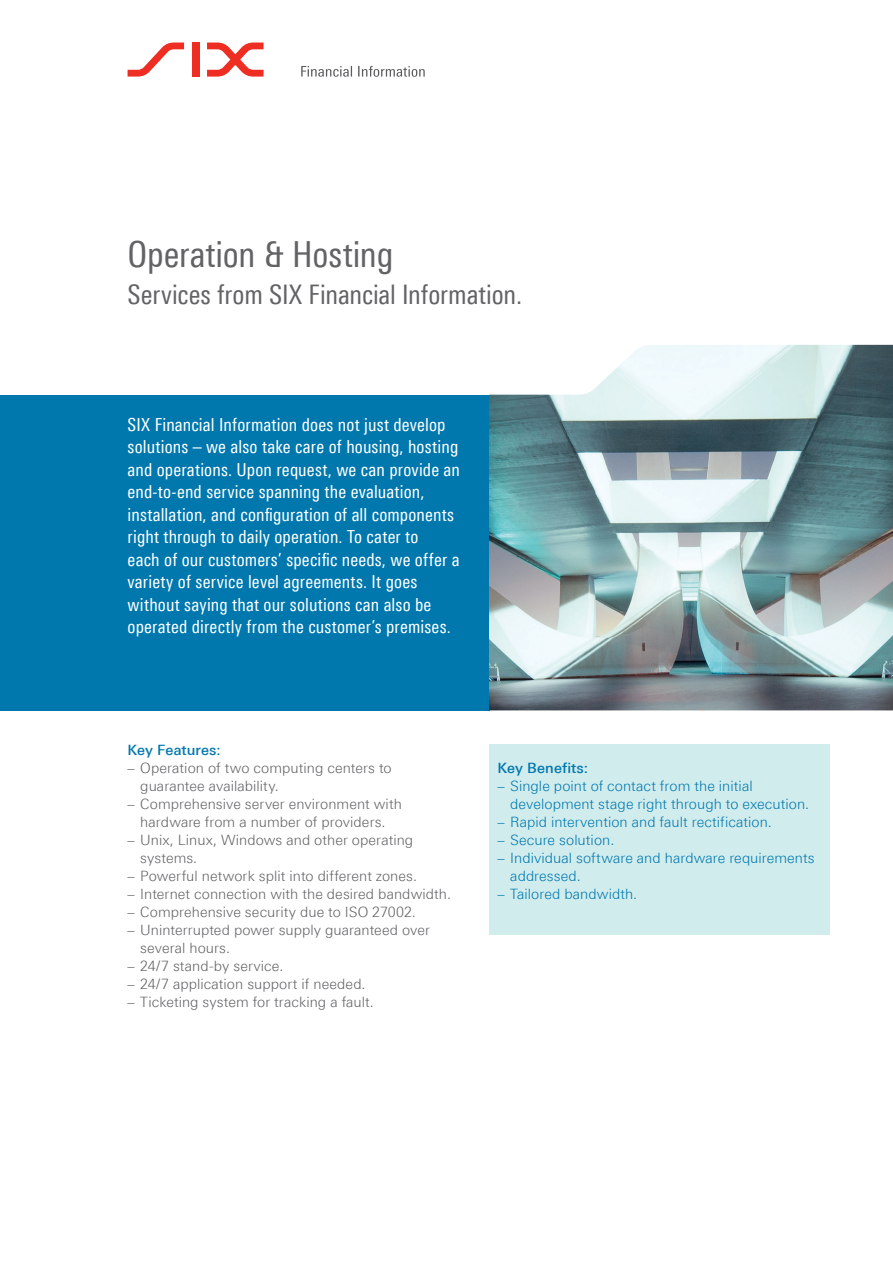
<style>
.page{position:relative;width:893px;height:1263px;background:#fff}
.page>*{position:absolute;margin:0;border:0;box-sizing:border-box;transform-origin:0 0}
.t1{font:36px "Linotype Univers 420 Cn";letter-spacing:-.005em;color:#636366}
.t2{font:27px "Linotype Univers 420 Cn";letter-spacing:-.005em;color:#636366}
.t3{font:18px/22.5px "Linotype Univers 420 Cn";letter-spacing:.005em;color:#fff}
.t4{font:300 14.25px/18px "Linotype Univers 330";letter-spacing:.005em;color:#636366}
.t5{font:300 14.25px/18px "Linotype Univers 330";letter-spacing:.005em;color:#0078ae}
.t6{font:500 14.25px "Linotype Univers 530";letter-spacing:.005em;color:#0078ae}
</style>
<div class="page">
<div style="left:0;top:395px;width:489px;height:315px;background:#0078ae"></div>
<svg style="left:128px;top:43px;width:56px;height:34px"></svg>
<div style="left:192px;top:43px;width:7px;height:34px;background:#ee2e22"></div>
<svg style="left:207px;top:43px;width:57px;height:34px"></svg>
<svg style="left:301px;top:66px;width:124px;height:11px"></svg>
<div style="left:489px;top:744px;width:340px;height:191px;background:#d1eced"></div>
<img style="left:489px;top:345px;width:404px;height:365px">
<h1 class="t1" style="left:128px;top:233px;width:267px">Operation &amp; Hosting</h1>
<h2 class="t2" style="left:128px;top:279px;width:396px">Services from SIX Financial Information.</h2>
<p class="t3" style="left:128px;top:413px;width:334px">SIX Financial Information does not just develop solutions – we also take care of housing, hosting and operations. Upon request, we can provide an end-to-end service spanning the evaluation, installation, and configuration of all components right through to daily operation. To cater to<br>each of our customers’ specific needs, we offer a variety of service level agreements. It goes without saying that our solutions can also be operated directly from the customer’s premises.</p>
<p class="t6" style="left:128px;top:741px;width:95px">Key Features:</p>
<p class="t4" style="left:140px;top:759px;width:253px;text-indent:-13px">– Operation of two computing centers to guarantee availability.</p>
<p class="t4" style="left:128px;top:795px;width:276px;text-align:center">– Comprehensive server environment with hardware from a number of providers.</p>
<p class="t4" style="left:140px;top:831px;width:274px;text-indent:-13px">– Unix, Linux, Windows and other operating systems.</p>
<p class="t4" style="left:128px;top:867px;width:291px">– Powerful network split into different zones.</p>
<p class="t4" style="left:128px;top:885px;width:325px">– Internet connection with the desired bandwidth.</p>
<p class="t4" style="left:128px;top:903px;width:290px">– Comprehensive security due to ISO 27002.</p>
<p class="t4" style="left:140px;top:921px;width:291px;text-indent:-13px">– Uninterrupted power supply guaranteed over several hours.</p>
<p class="t4" style="left:128px;top:957px;width:157px">– 24/7 stand-by service.</p>
<p class="t4" style="left:128px;top:975px;width:239px">– 24/7 application support if needed.</p>
<p class="t4" style="left:128px;top:993px;width:248px">– Ticketing system for tracking a fault.</p>
<p class="t6" style="left:497px;top:759px;width:92px">Key Benefits:</p>
<p class="t5" style="left:510px;top:777px;width:300px;text-indent:-13px">– Single point of contact from the initial development stage right through to execution.</p>
<p class="t5" style="left:497px;top:813px;width:276px">– Rapid intervention and fault rectification.</p>
<p class="t5" style="left:497px;top:831px;width:118px">– Secure solution.</p>
<p class="t5" style="left:510px;top:849px;width:306px;text-indent:-13px">– Individual software and hardware requirements addressed.</p>
<p class="t5" style="left:497px;top:885px;width:141px">– Tailored bandwidth.</p>
</div>
